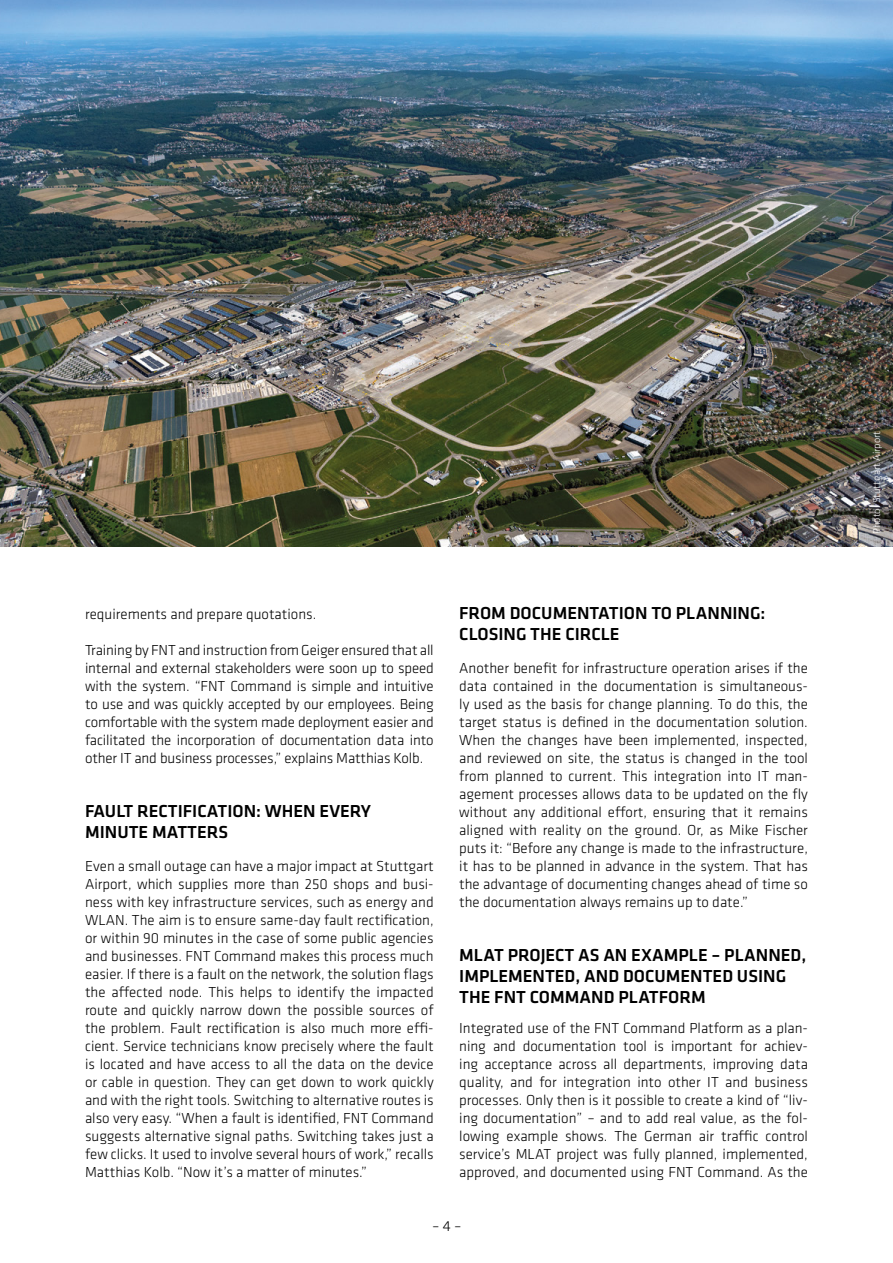
<style>
.page{position:relative;width:893px;height:1263px;background:#fff}
.page>*{position:absolute;margin:0;border:0;box-sizing:border-box;transform-origin:0 0}
.t1{font:500 18px/21px "Klavika";color:#000}
.t2{font:300 15px/18px "Klavika";color:#000;text-align:justify}
.t3{font:300 10.5px "Klavika";color:#fff}
</style>
<div class="page">
<img style="left:0;top:0;width:893px;height:547px">
<p class="t2" style="left:85px;top:604px;width:233px">requirements and prepare quotations.</p>
<p class="t2" style="left:85px;top:640px;width:350px">Training by FNT and instruction from Geiger ensured that all internal and external stakeholders were soon up to speed with the system. “FNT Command is simple and intuitive to use and was quickly accepted by our employees. Being comfortable with the system made deployment easier and facilitated the incorporation of documentation data into other IT and business processes,” explains Matthias Kolb.</p>
<p class="t1" style="left:85px;top:800px;width:287px">FAULT RECTIFICATION: WHEN EVERY<br>MINUTE MATTERS</p>
<p class="t2" style="left:85px;top:856px;width:350px">Even a small outage can have a major impact at Stuttgart Airport, which supplies more than 250 shops and busi&shy;ness with key infrastructure services, such as energy and WLAN. The aim is to ensure same-day fault rectification, or within 90 minutes in the case of some public agencies and businesses. FNT Command makes this process much easier. If there is a fault on the network, the solution flags the affected node. This helps to identify the impacted route and quickly narrow down the possible sources of the problem. Fault rectification is also much more effi&shy;cient. Service technicians know precisely where the fault is located and have access to all the data on the device or cable in question. They can get down to work quickly and with the right tools. Switching to alternative routes is also very easy. “When a fault is identified, FNT Command suggests alternative signal paths. Switching takes just a few clicks. It used to involve several hours of work,” recalls Matthias Kolb. “Now it’s a matter of minutes.”</p>
<p class="t1" style="left:459px;top:602px;width:308px">FROM DOCUMENTATION TO PLANNING:<br>CLOSING THE CIRCLE</p>
<p class="t2" style="left:459px;top:658px;width:350px">Another benefit for infrastructure operation arises if the data contained in the documentation is simultaneous&shy;ly used as the basis for change planning. To do this, the target status is defined in the documentation solution.<br>When the changes have been implemented, inspected, and reviewed on site, the status is changed in the tool from planned to current. This integration into IT man&shy;agement processes allows data to be updated on the fly without any additional effort, ensuring that it remains aligned with reality on the ground. Or, as Mike Fischer puts it: “Before any change is made to the infrastructure, it has to be planned in advance in the system. That has the advantage of documenting changes ahead of time so the documentation always remains up to date.”</p>
<p class="t1" style="left:459px;top:944px;width:349px">MLAT PROJECT AS AN EXAMPLE – PLANNED,<br>IMPLEMENTED, AND DOCUMENTED USING<br>THE FNT COMMAND PLATFORM</p>
<p class="t2" style="left:459px;top:1018px;width:350px">Integrated use of the FNT Command Platform as a plan&shy;ning and documentation tool is important for achiev&shy;ing acceptance across all departments, improving data quality, and for integration into other IT and business processes. Only then is it possible to create a kind of “liv&shy;ing documentation” – and to add real value, as the fol&shy;lowing example shows. The German air traffic control service’s MLAT project was fully planned, implemented, approved, and documented using FNT Command. As the</p>
<p class="t2" style="left:432px;top:1216px;width:31px">– 4 –</p>
<p class="t3" style="left:870px;top:534px;width:104px;rotate:-90deg">Photo: Stuttgart Airport</p>
</div>
